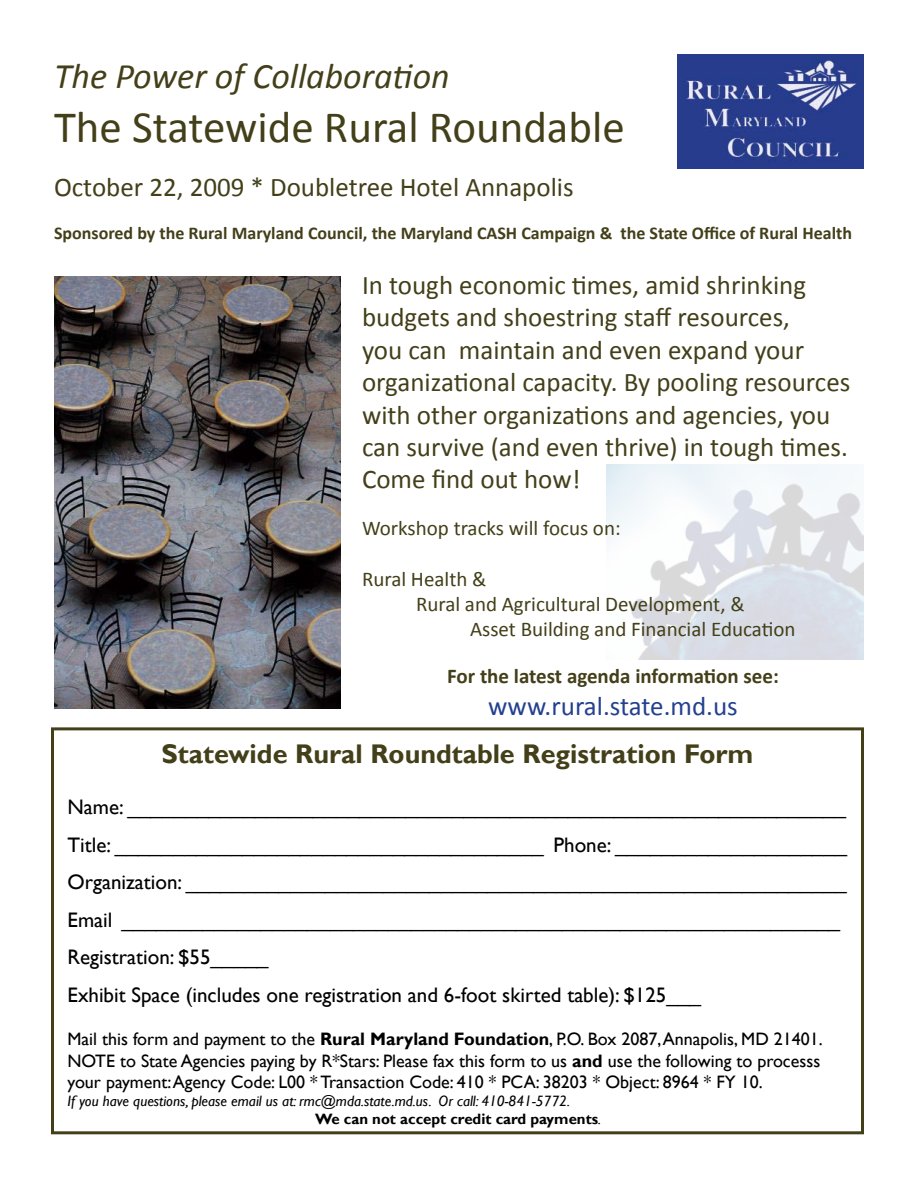
<style>
.page{position:relative;width:918px;height:1188px;background:#fff}
.page>*{position:absolute;margin:0;border:0;box-sizing:border-box;transform-origin:0 0}
.t1{font:45px "Calibri";color:#433f19}
.t2{font:italic 36px "Calibri";color:#433f19}
.t3{font:27px/32.4px "Calibri";color:#433f19}
.t4{font:700 27px "Gill Sans";color:#433f19}
.t5{font:27px "Calibri";color:#24408f}
.t6{font:21px/37.5px "Gill Sans";color:#000}
.t7{font:21px "Calibri";color:#433f19}
.t8{font:700 21px "Calibri";color:#433f19}
.t9{font:18px/21.6px "Gill Sans";color:#000}
.t10{font:700 18px "Calibri";color:#433f19}
.t11{font:italic 15px/18px "Gill Sans";color:#000}
.s1{font-weight:700}
.s2{font-weight:700;font-style:normal}
</style>
<div class="page">
<img style="left:606px;top:465px;width:258px;height:195px">
<img style="left:678px;top:54px;width:186px;height:114px">
<div style="left:51px;top:727px;width:813px;height:407px;border:3px solid #433f19"></div>
<img style="left:54px;top:277px;width:287px;height:432px">
<h2 class="t2" style="left:54px;top:53px;width:397px">The Power of Collaboration</h2>
<h1 class="t1" style="left:54px;top:99px;width:572px">The Statewide Rural Roundable</h1>
<p class="t3" style="left:54px;top:169px;width:521px">October 22, 2009 * Doubletree Hotel Annapolis</p>
<p class="t10" style="left:54px;top:222px;width:800px">Sponsored by the Rural Maryland Council, the Maryland CASH Campaign &amp; the State Office of Rural Health</p>
<p class="t3" style="left:362px;top:267px;width:490px">In tough economic times, amid shrinking budgets and shoestring staff resources,<br>you can maintain and even expand your organizational capacity. By pooling resources with other organizations and agencies, you can survive (and even thrive) in tough times.<br>Come find out how!</p>
<p class="t7" style="left:362px;top:515px;width:260px">Workshop tracks will focus on:</p>
<p class="t7" style="left:362px;top:566px;width:126px">Rural Health &amp;</p>
<p class="t7" style="left:416px;top:591px;width:330px">Rural and Agricultural Development, &amp;</p>
<p class="t7" style="left:470px;top:616px;width:327px">Asset Building and Financial Education</p>
<p class="t8" style="left:447px;top:663px;width:333px">For the latest agenda information see:</p>
<p class="t5" style="left:488px;top:689px;width:251px">www.rural.state.md.us</p>
<p class="t4" style="left:162px;top:737px;width:593px">Statewide Rural Roundtable Registration Form</p>
<p class="t6" style="left:68px;top:789px;width:781px">Name: ______________________________________________________________ Title: _____________________________________ Phone: ____________________ Organization: _________________________________________________________ Email ______________________________________________________________ Registration: $55_____<br>Exhibit Space (includes one registration and 6-foot skirted table): $125___</p>
<p class="t9" style="left:68px;top:1029px;width:757px">Mail this form and payment to the <span class="s1">Rural Maryland Foundation</span>, P.O. Box 2087, Annapolis, MD 21401.<br>NOTE to State Agencies paying by R*Stars: Please fax this form to us <span class="s1">and</span> use the following to processs your payment: Agency Code: L00 * Transaction Code: 410 * PCA: 38203 * Object: 8964 * FY 10.</p>
<p class="t11" style="left:315px;top:1093px;width:287px;text-indent:-248px">If you have questions, please email us at: rmc@mda.state.md.us. Or call: 410-841-5772.<br><span class="s2">We can not accept credit card payments</span>.</p>
</div>
